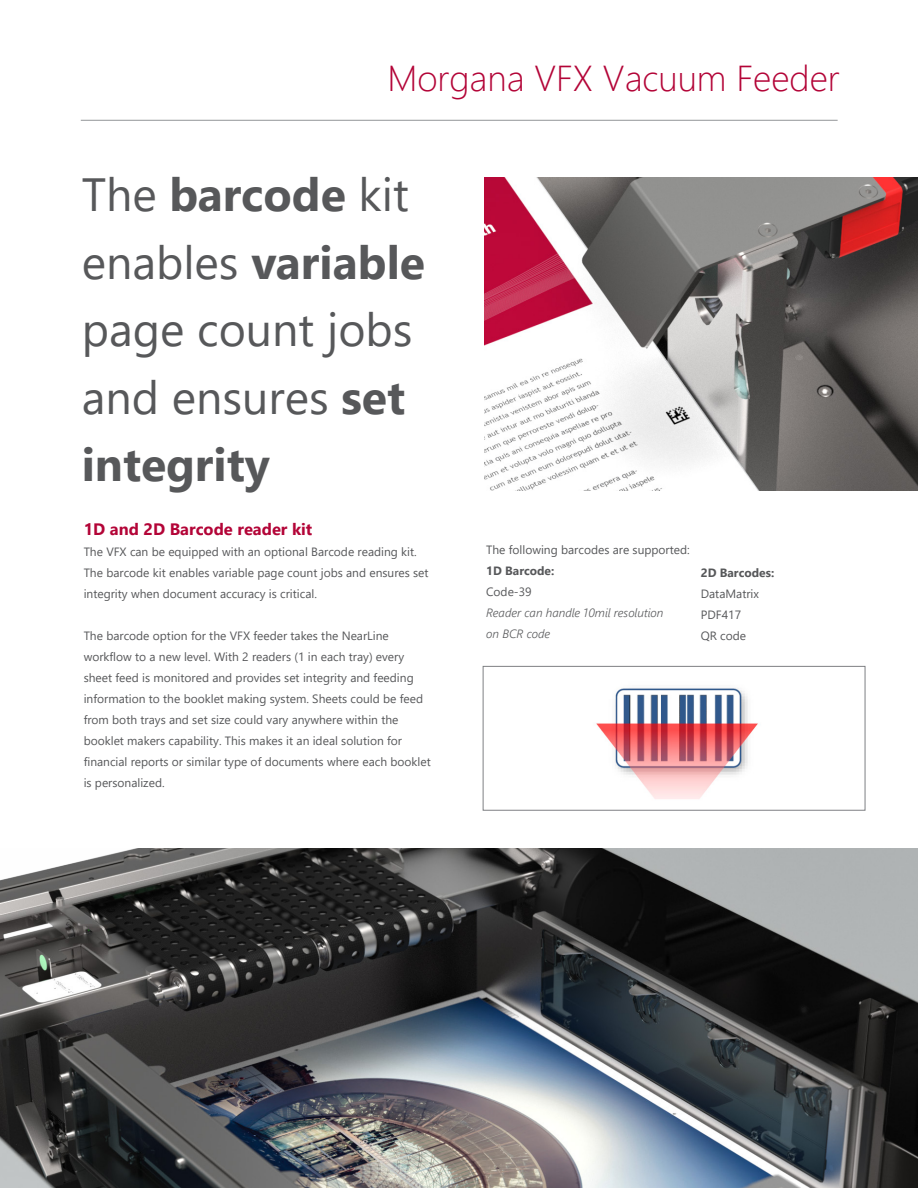
<style>
.page{position:relative;width:918px;height:1188px;background:#fff}
.page>*{position:absolute;margin:0;border:0;box-sizing:border-box;transform-origin:0 0}
.Paragraph_Style_1{font:46.5px/67.5px "Segoe UI";color:#57585a}
.t1{font:300 36px "Segoe UI";color:#b30437}
.Paragraph_Style_1-2{font:700 16.5px "Segoe UI";color:#b30437}
.Paragraph_Style_1-3{font:12px/21px "Segoe UI";color:#57585a}
.Paragraph_Style_1-4{font:italic 300 12px "Segoe UI";color:#57585a}
.Paragraph_Style_1-5{font:700 12px "Segoe UI";color:#57585a}
.s1{font-weight:700}
</style>
<div class="page">
<hr style="left:81px;top:120px;width:757px;height:1px;background:#939598">
<img style="left:0;top:848px;width:918px;height:340px">
<img style="left:485px;top:178px;width:433px;height:312px">
<div style="left:483px;top:666px;width:382px;height:144px;border:1px solid #7e8083"></div>
<img style="left:596px;top:688px;width:162px;height:111px">
<p class="t1" style="left:387px;top:44px;width:454px">Morgana VFX Vacuum Feeder</p>
<p class="Paragraph_Style_1" style="left:82px;top:157px;width:345px">The <span class="s1">barcode</span> kit enables <span class="s1">variable </span>page count jobs and ensures <span class="s1">set integrity</span></p>
<p class="Paragraph_Style_1-2" style="left:84px;top:514px;width:230px">1D and 2D Barcode reader kit</p>
<p class="Paragraph_Style_1-3" style="left:84px;top:540px;width:346px">The VFX can be equipped with an optional Barcode reading kit.<br>The barcode kit enables variable page count jobs and ensures set integrity when document accuracy is critical.</p>
<p class="Paragraph_Style_1-3" style="left:84px;top:624px;width:349px">The barcode option for the VFX feeder takes the NearLine workflow to a new level. With 2 readers (1 in each tray) every sheet feed is monitored and provides set integrity and feeding information to the booklet making system. Sheets could be feed from both trays and set size could vary anywhere within the booklet makers capability. This makes it an ideal solution for financial reports or similar type of documents where each booklet is personalized.</p>
<p class="Paragraph_Style_1-3" style="left:486px;top:539px;width:205px">The following barcodes are supported:</p>
<p class="Paragraph_Style_1-5" style="left:486px;top:560px;width:70px">1D Barcode:</p>
<p class="Paragraph_Style_1-3" style="left:486px;top:581px;width:47px">Code-39</p>
<p class="Paragraph_Style_1-4" style="left:486px;top:602px;width:179px">Reader can handle 10mil resolution</p>
<p class="Paragraph_Style_1-4" style="left:486px;top:623px;width:66px">on BCR code</p>
<p class="Paragraph_Style_1-5" style="left:701px;top:562px;width:75px">2D Barcodes:</p>
<p class="Paragraph_Style_1-3" style="left:701px;top:582px;width:60px">DataMatrix</p>
<p class="Paragraph_Style_1-3" style="left:701px;top:603px;width:42px">PDF417</p>
<p class="Paragraph_Style_1-3" style="left:701px;top:624px;width:47px">QR code</p>
</div>
